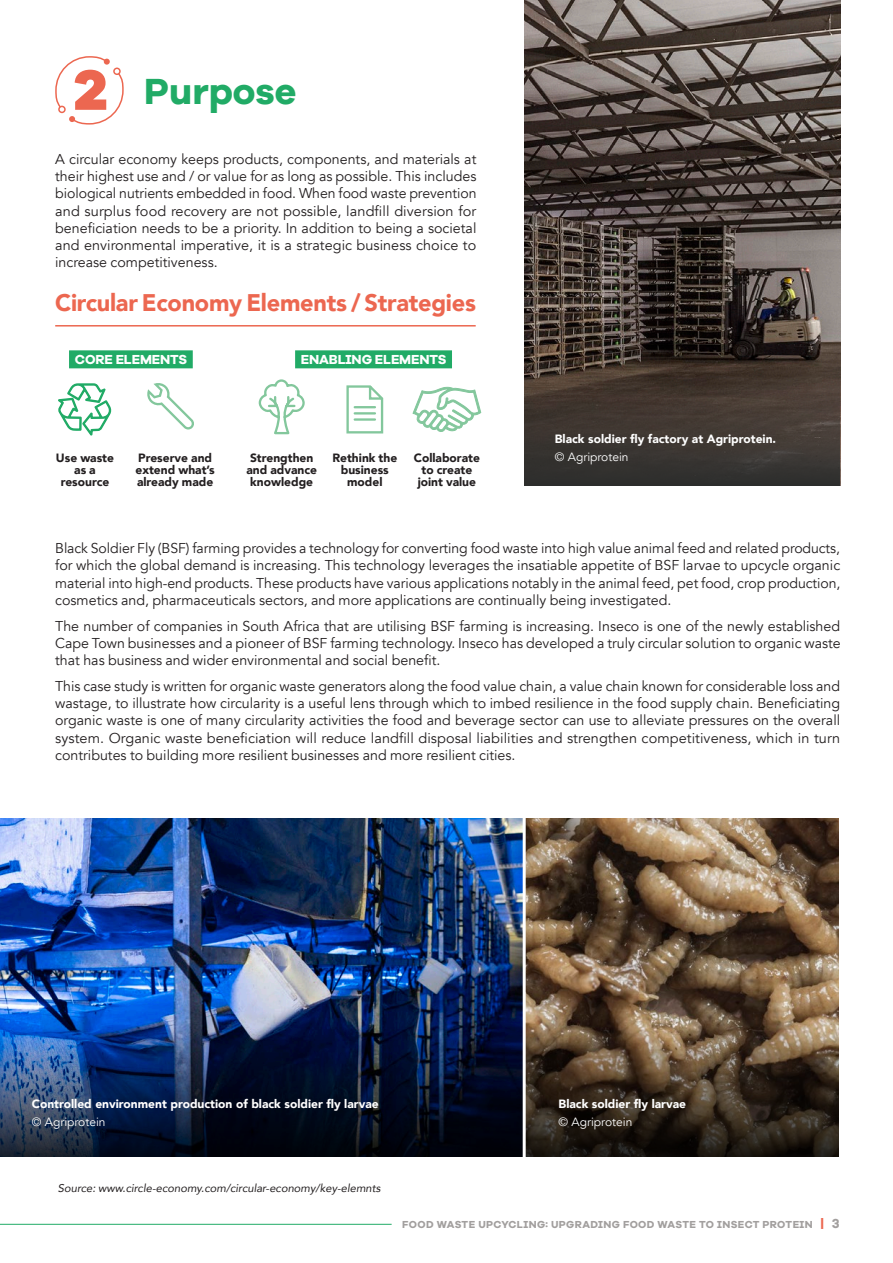
<style>
.page{position:relative;width:893px;height:1263px;background:#fff}
.page>*{position:absolute;margin:0;border:0;box-sizing:border-box;transform-origin:0 0}
.t1{font:58.65px "Galano Grotesque Alt Heavy";color:#ec6750}
.t2{font:37.5px "Galano Grotesque Alt Bold";color:#21ab66}
.Body_Copy{font:900 24px "Avenir";letter-spacing:-.01em;color:#ec6750}
.Body_Copy-2{font:14.25px/17.2px "Avenir";color:#231f20;text-align:justify}
.t3{font:13.5px "Galano Grotesque Alt Bold";letter-spacing:-.01em;color:#fff}
.Body_Copy-3{font:900 12px/12px "Avenir";color:#231f20;text-align:center}
.t4{font:900 12px "Avenir";color:#fff}
.t5{font:12px "Avenir";color:#fff}
.Body_Copy-4{font:italic 11.25px "Avenir";color:#231f20}
.t6{font:10.5px "Galano Grotesque Alt Bold";letter-spacing:.035em;color:#a29f9e}
.s1{font-family:"Galano Grotesque Bold";font-size:13.5px;color:#ec6750}
.s2{font-size:13.5px}
</style>
<div class="page">
<hr style="left:0;top:1224px;width:392px;height:1px;background:#21ab66">
<img style="left:0;top:818px;width:839px;height:209px">
<svg style="left:55px;top:56px;width:69px;height:69px"></svg>
<div style="left:113px;top:68px;width:8px;height:7px;border:2px solid #ec6750;border-radius:50%"></div>
<div style="left:69px;top:350px;width:124px;height:18px;background:#21ab66"></div>
<div style="left:295px;top:350px;width:157px;height:18px;background:#21ab66"></div>
<svg style="left:58px;top:383px;width:54px;height:53px"></svg>
<svg style="left:148px;top:383px;width:46px;height:47px"></svg>
<svg style="left:412px;top:387px;width:69px;height:45px"></svg>
<svg style="left:346px;top:385px;width:38px;height:49px"></svg>
<hr style="left:355px;top:406px;width:20px;height:2px;background:#83c79c">
<hr style="left:355px;top:412px;width:20px;height:2px;background:#83c79c">
<hr style="left:355px;top:418px;width:20px;height:3px;background:#83c79c">
<svg style="left:258px;top:379px;width:47px;height:56px"></svg>
<img style="left:524px;top:0;width:316px;height:359px">
<hr style="left:55px;top:325px;width:421px;height:2px;background:#ec6750">
<svg style="left:526px;top:1027px;width:313px;height:129px;background:#423527"></svg>
<svg style="left:524px;top:359px;width:316px;height:127px;background:#3f3630"></svg>
<img style="left:0;top:1027px;width:523px;height:129px">
<hr style="left:523px;top:811px;width:3px;height:355px;background:#fff">
<p class="t1" style="left:74px;top:51px;width:36px">2</p>
<p class="t2" style="left:144px;top:67px;width:153px">Purpose</p>
<p class="Body_Copy-2" style="left:55px;top:151px;width:423px">A circular economy keeps products, components, and materials at their highest use and / or value for as long as possible. This includes biological nutrients embedded in food. When food waste prevention and surplus food recovery are not possible, landfill diversion for beneficiation needs to be a priority. In addition to being a societal and environmental imperative, it is a strategic business choice to increase competitiveness.</p>
<p class="Body_Copy" style="left:55px;top:282px;width:422px">Circular Economy Elements / Strategies</p>
<p class="t3" style="left:75px;top:350px;width:114px">CORE ELEMENTS</p>
<p class="t3" style="left:301px;top:350px;width:147px">ENABLING ELEMENTS</p>
<p class="Body_Copy-3" style="left:56px;top:452px;width:60px">Use waste as a resource</p>
<p class="Body_Copy-3" style="left:136px;top:452px;width:81px;text-align:left">Preserve and extend what’s already made</p>
<p class="Body_Copy-3" style="left:246px;top:452px;width:72px">Strengthen and advance knowledge</p>
<p class="Body_Copy-3" style="left:332px;top:452px;width:66px">Rethink the business model</p>
<p class="Body_Copy-3" style="left:414px;top:452px;width:68px">Collaborate to create joint value</p>
<p class="t4" style="left:555px;top:429px;width:223px">Black soldier fly factory at Agriprotein.</p>
<p class="t5" style="left:555px;top:450px;width:75px">© Agriprotein</p>
<p class="Body_Copy-2" style="left:55px;top:540px;width:787px">Black Soldier Fly (BSF) farming provides a technology for converting food waste into high value animal feed and related products, for which the global demand is increasing. This technology leverages the insatiable appetite of BSF larvae to upcycle organic material into high-end products. These products have various applications notably in the animal feed, pet food, crop production, cosmetics and, pharmaceuticals sectors, and more applications are continually being investigated.</p>
<p class="Body_Copy-2" style="left:55px;top:617px;width:787px">The number of companies in South Africa that are utilising BSF farming is increasing. Inseco is one of the newly established Cape Town businesses and a pioneer of BSF farming technology. Inseco has developed a truly circular solution to organic waste that has business and wider environmental and social benefit.</p>
<p class="Body_Copy-2" style="left:55px;top:678px;width:786px">This case study is written for organic waste generators along the food value chain, a value chain known for considerable loss and wastage, to illustrate how circularity is a useful lens through which to imbed resilience in the food supply chain. Beneficiating organic waste is one of many circularity activities the food and beverage sector can use to alleviate pressures on the overall system. Organic waste beneficiation will reduce landfill disposal liabilities and strengthen competitiveness, which in turn contributes to building more resilient businesses and more resilient cities.</p>
<p class="t4" style="left:32px;top:1093px;width:348px">Controlled environment production of black soldier fly larvae</p>
<p class="t5" style="left:32px;top:1114px;width:75px">© Agriprotein</p>
<p class="Body_Copy-4" style="left:58px;top:1181px;width:324px">Source: www.circle-economy.com/circular-economy/key-elemnts</p>
<p class="t4" style="left:559px;top:1093px;width:129px">Black soldier fly larvae</p>
<p class="t5" style="left:559px;top:1114px;width:75px">© Agriprotein</p>
<p class="t6" style="left:402px;top:1217px;width:439px">FOOD WASTE UPCYCLING: UPGRADING FOOD WASTE TO INSECT PROTEIN <span class="s1">|</span> <span class="s2">3</span></p>
</div>
